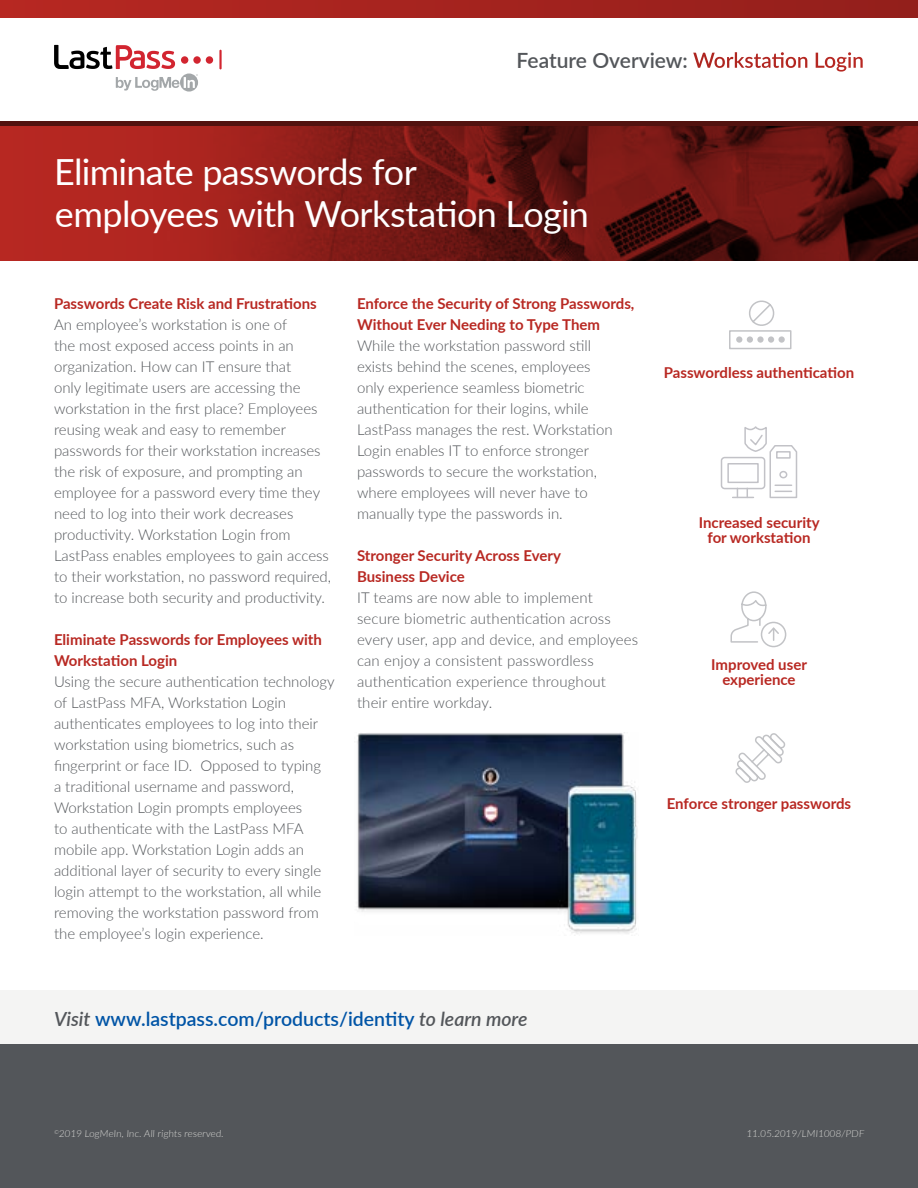
<style>
.page{position:relative;width:918px;height:1188px;background:#fff}
.page>*{position:absolute;margin:0;border:0;box-sizing:border-box;transform-origin:0 0}
.t1{font:36px/42px "Lato";letter-spacing:-.02em;color:#fff}
.t2{font:600 21px "Lato";color:#53565a}
.t3{font:600 19.5px "Lato";color:#0054a6}
.t4{font:300 15px/21px "Lato";color:#53565a}
.t5{font:700 15px/21px "Lato";color:#b82822}
.t6{font:300 9.75px "Lato";color:#d9d9d6}
.s1{color:#fff}
.s2{font-style:italic;color:#53565a}
</style>
<div class="page">
<svg style="left:0;top:126px;width:918px;height:135px;background:#7a1916"></svg>
<div style="left:0;top:0;width:918px;height:17px;background:linear-gradient(to right,#b72822,#931f1b)"></div>
<hr style="left:0;top:122px;width:918px;height:4px;background:#52120f">
<svg style="left:54px;top:45px;width:168px;height:47px"></svg>
<div style="left:0;top:990px;width:918px;height:113px;background:#f4f4f3"></div>
<div style="left:0;top:1044px;width:918px;height:144px;background:#53565a"></div>
<div style="left:761px;top:622px;width:25px;height:25px;border:2px solid #c2c3c6;border-radius:50%"></div>
<svg style="left:730px;top:591px;width:50px;height:52px"></svg>
<svg style="left:720px;top:426px;width:78px;height:73px"></svg>
<svg style="left:749px;top:300px;width:26px;height:26px"></svg>
<div style="left:729px;top:330px;width:63px;height:19px;background:#fff;border:2px solid #c2c3c6"></div>
<div style="left:768px;top:336px;width:6px;height:7px;background:#c2c3c6;border-radius:50%"></div>
<div style="left:736px;top:336px;width:6px;height:7px;background:#c2c3c6;border-radius:50%"></div>
<div style="left:747px;top:336px;width:6px;height:7px;background:#c2c3c6;border-radius:50%"></div>
<div style="left:757px;top:336px;width:7px;height:7px;background:#c2c3c6;border-radius:50%"></div>
<div style="left:779px;top:336px;width:6px;height:7px;background:#c2c3c6;border-radius:50%"></div>
<img style="left:357px;top:732px;width:281px;height:202px">
<svg style="left:735px;top:733px;width:51px;height:50px"></svg>
<h2 class="t2" style="left:517px;top:45px;width:349px">Feature Overview: <span class="s1">Workstation Login</span></h2>
<h1 class="t1" style="left:54px;top:149px;width:536px">Eliminate passwords for employees with Workstation Login</h1>
<p class="t5" style="left:54px;top:293px;width:264px">Passwords Create Risk and Frustrations</p>
<p class="t4" style="left:54px;top:314px;width:279px">An employee’s workstation is one of<br>the most exposed access points in an organization. How can IT ensure that<br>only legitimate users are accessing the workstation in the first place? Employees reusing weak and easy to remember passwords for their workstation increases the risk of exposure, and prompting an employee for a password every time they need to log into their work decreases productivity. Workstation Login from LastPass enables employees to gain access to their workstation, no password required, to increase both security and productivity.</p>
<p class="t5" style="left:54px;top:629px;width:270px">Eliminate Passwords for Employees with<br>Workstation Login</p>
<p class="t4" style="left:54px;top:671px;width:282px">Using the secure authentication technology of LastPass MFA, Workstation Login authenticates employees to log into their workstation using biometrics, such as fingerprint or face ID. Opposed to typing<br>a traditional username and password, Workstation Login prompts employees<br>to authenticate with the LastPass MFA mobile app. Workstation Login adds an additional layer of security to every single login attempt to the workstation, all while removing the workstation password from the employee’s login experience.</p>
<p class="t5" style="left:357px;top:293px;width:279px">Enforce the Security of Strong Passwords,<br>Without Ever Needing to Type Them</p>
<p class="t4" style="left:357px;top:335px;width:257px">While the workstation password still exists behind the scenes, employees only experience seamless biometric authentication for their logins, while LastPass manages the rest. Workstation Login enables IT to enforce stronger passwords to secure the workstation, where employees will never have to manually type the passwords in.</p>
<p class="t5" style="left:357px;top:545px;width:206px">Stronger Security Across Every<br>Business Device</p>
<p class="t4" style="left:357px;top:587px;width:283px">IT teams are now able to implement secure biometric authentication across every user, app and device, and employees can enjoy a consistent passwordless authentication experience throughout their entire workday.</p>
<p class="t5" style="left:664px;top:361px;width:192px">Passwordless authentication</p>
<p class="t5" style="left:699px;top:515px;width:122px;line-height:15px;text-align:center">Increased security for workstation</p>
<p class="t5" style="left:711px;top:656px;width:97px;line-height:15px;text-align:center">Improved user experience</p>
<p class="t5" style="left:667px;top:792px;width:186px">Enforce stronger passwords</p>
<h3 class="t3" style="left:54px;top:1005px;width:475px"><span class="s2">Visit</span> www.lastpass.com/products/identity <span class="s2">to learn more</span></h3>
<p class="t6" style="left:54px;top:1127px;width:172px"><sup>©</sup>2019 LogMeIn, Inc. All rights reserved.</p>
<p class="t6" style="left:746px;top:1127px;width:120px">11.05.2019/LMI1008/PDF</p>
</div>
